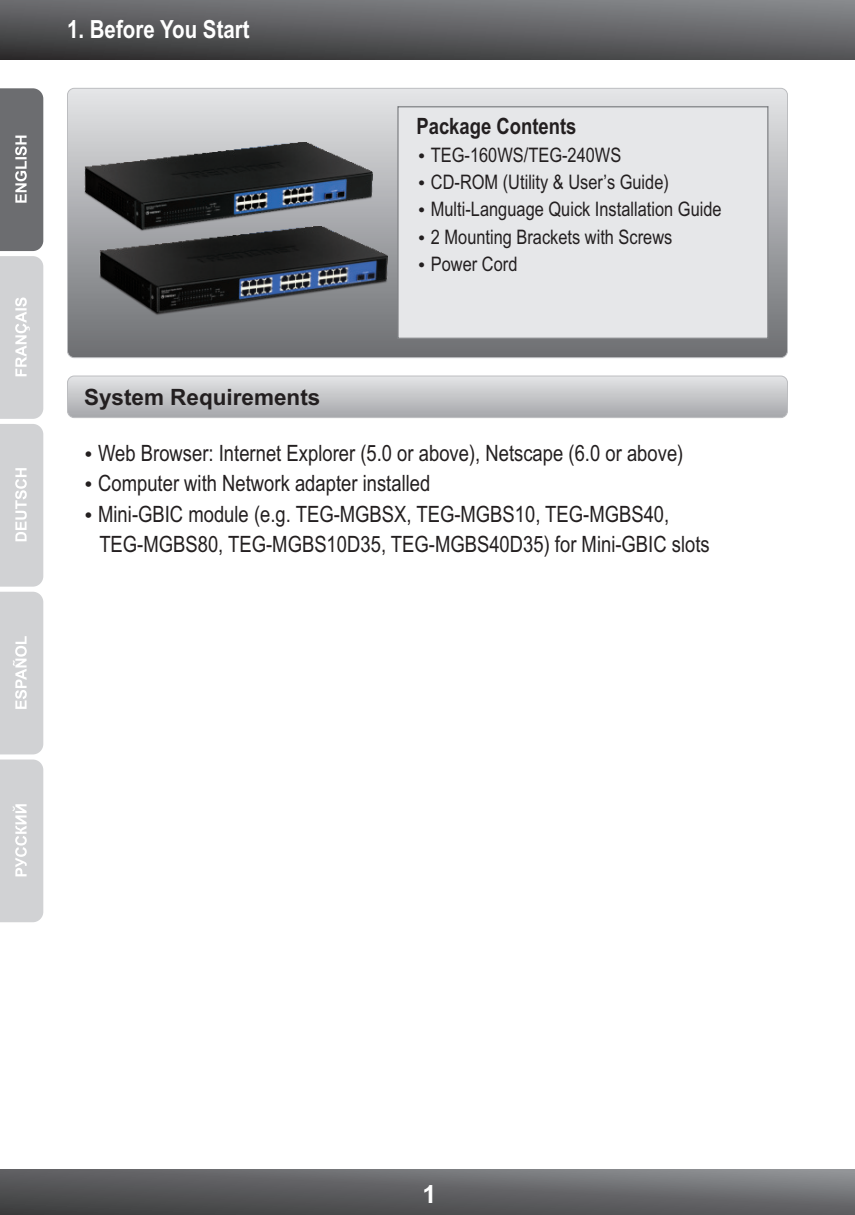
<style>
.page{position:relative;width:855px;height:1215px;background:#fff}
.page>*{position:absolute;margin:0;border:0;box-sizing:border-box;transform-origin:0 0}
.t1{font:700 25px "Arial Narrow";color:#fff}
.t2{font:700 25px "Arial";color:#fff}
.t3{font:22.5px/30.5px "Arial Narrow";color:#231f20}
.t4{font:700 22.5px "Arial";color:#231f20}
.t5{font:700 22.5px "Arial Narrow";color:#231f20}
.t6{font:20px/27.2px "Arial Narrow";color:#231f20}
</style>
<div class="page">
<svg style="left:0;top:0;width:855px;height:59px;background:#5e5e61"></svg>
<svg style="left:0;top:1170px;width:855px;height:45px;background:#606163"></svg>
<svg style="left:0;top:88px;width:43px;height:666px;background:#bdbec0"></svg>
<svg style="left:0;top:760px;width:43px;height:162px;background:#d3d4d6"></svg>
<div style="left:68px;top:88px;width:720px;height:270px;background:linear-gradient(to bottom,#e3e4e7,#6c6e71);border-radius:7px"></div>
<div style="left:67px;top:88px;width:721px;height:270px;border:1px solid #bcbdc0;border-radius:7px"></div>
<div style="left:397px;top:106px;width:371px;height:233px;background:#e6e7e9"></div>
<div style="left:68px;top:376px;width:720px;height:42px;background:linear-gradient(to bottom,#e4e5e6,#a6a7ab);border-radius:7px"></div>
<div style="left:67px;top:376px;width:721px;height:42px;border:1px solid #bcbdc0;border-radius:7px"></div>
<img style="left:100px;top:226px;width:288px;height:90px">
<img style="left:84px;top:142px;width:288px;height:89px">
<svg style="left:419px;top:208px;width:5px;height:5px"></svg>
<svg style="left:419px;top:153px;width:5px;height:5px"></svg>
<svg style="left:419px;top:181px;width:5px;height:5px"></svg>
<svg style="left:419px;top:235px;width:5px;height:5px"></svg>
<svg style="left:419px;top:262px;width:5px;height:5px"></svg>
<p class="t1" style="left:67px;top:20px;width:184px">1. Before You Start</p>
<p class="t4" style="left:84px;top:389px;width:238px">System Requirements</p>
<p class="t5" style="left:416px;top:117px;width:161px">Package Contents</p>
<p class="t6" style="left:431px;top:170px;width:292px">CD-ROM (Utility &amp; User’s Guide)<br>Multi-Language Quick Installation Guide<br>2 Mounting Brackets with Screws<br>Power Cord</p>
<p class="t6" style="left:431px;top:143px;width:192px">TEG-160WS/TEG-240WS</p>
<p class="t3" style="left:98px;top:440px;width:613px">Web Browser: Internet Explorer (5.0 or above), Netscape (6.0 or above)<br>Computer with Network adapter installed<br>Mini-GBIC module (e.g. TEG-MGBSX, TEG-MGBS10, TEG-MGBS40, TEG-MGBS80, TEG-MGBS10D35, TEG-MGBS40D35) for Mini-GBIC slots</p>
<p class="t2" style="left:423px;top:1185px;width:15px">1</p>
</div>
